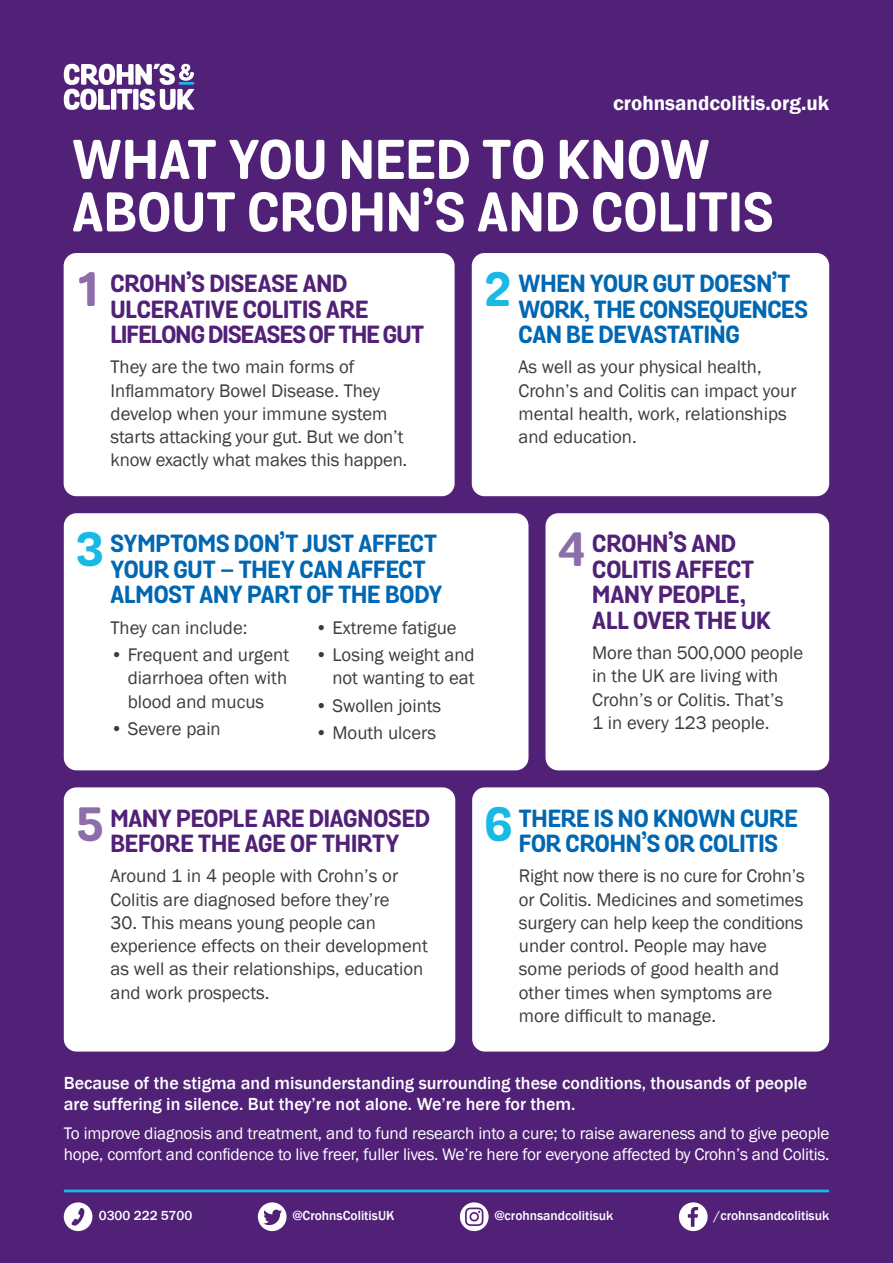
<style>
.page{position:relative;width:893px;height:1263px;background:#512178}
.page>*{position:absolute;margin:0;border:0;box-sizing:border-box;transform-origin:0 0}
.t1{font:700 54px/52.5px "Grota Sans Alt Rounded";letter-spacing:.01em;color:#fff}
.t2{font:700 46.5px "Grota Sans Alt Rounded";color:#8e6ea8}
.t3{font:700 46.5px "Grota Sans Alt Rounded";color:#18bae5}
.t4{font:700 24px/25.5px "Grota Sans Alt Rounded";letter-spacing:-.005em;color:#0067b2}
.t5{font:700 24px/25.5px "Grota Sans Alt Rounded";letter-spacing:-.005em;color:#512178}
.t6{font:600 21px "Franklin Gothic";color:#fff}
.t7{font:18.75px/23.2px "Franklin Gothic";color:#3c3c3b}
.t8{font:500 18px/21px "Franklin Gothic";color:#fff}
.t9{font:17.25px/21px "Franklin Gothic";letter-spacing:-.015em;color:#fff}
.t10{font:500 13.5px "Franklin Gothic";color:#fff}
</style>
<div class="page">
<div style="left:545px;top:513px;width:284px;height:257px;background:#fff;border-radius:13px"></div>
<div style="left:64px;top:787px;width:391px;height:264px;background:#fff;border-radius:13px"></div>
<div style="left:64px;top:253px;width:391px;height:243px;background:#fff;border-radius:13px"></div>
<hr style="left:64px;top:1189px;width:765px;height:3px;background:#18bae5">
<div style="left:258px;top:1202px;width:29px;height:29px;background:#fff;border-radius:50%"></div>
<svg style="left:263px;top:1209px;width:19px;height:16px"></svg>
<svg style="left:460px;top:1202px;width:29px;height:29px"></svg>
<svg style="left:465px;top:1207px;width:18px;height:19px"></svg>
<div style="left:679px;top:1202px;width:29px;height:29px;background:#fff;border-radius:50%"></div>
<svg style="left:688px;top:1207px;width:10px;height:20px"></svg>
<div style="left:64px;top:1202px;width:28px;height:29px;background:#fff;border-radius:50%"></div>
<svg style="left:71px;top:1208px;width:14px;height:18px"></svg>
<svg style="left:64px;top:64px;width:130px;height:46px"></svg>
<div style="left:472px;top:253px;width:357px;height:243px;background:#fff;border-radius:13px"></div>
<div style="left:64px;top:513px;width:464px;height:257px;background:#fff;border-radius:13px"></div>
<div style="left:472px;top:787px;width:357px;height:264px;background:#fff;border-radius:13px"></div>
<p class="t6" style="left:613px;top:90px;width:218px">crohnsandcolitis.org.uk</p>
<h1 class="t1" style="left:72px;top:137px;width:703px">WHAT YOU NEED TO KNOW<br>ABOUT CROHN’S AND COLITIS</h1>
<h2 class="t2" style="left:79px;top:261px;width:20px">1</h2>
<p class="t5" style="left:110px;top:272px;width:315px">CROHN’S DISEASE AND<br>ULCERATIVE COLITIS ARE<br>LIFELONG DISEASES OF THE GUT</p>
<p class="t7" style="left:111px;top:356px;width:298px">They are the two main forms of Inflammatory Bowel Disease. They develop when your immune system starts attacking your gut. But we don’t know exactly what makes this happen.</p>
<h2 class="t3" style="left:485px;top:261px;width:28px">2</h2>
<p class="t4" style="left:519px;top:272px;width:291px">WHEN YOUR GUT DOESN’T<br>WORK, THE CONSEQUENCES<br>CAN BE DEVASTATING</p>
<p class="t7" style="left:519px;top:356px;width:279px">As well as your physical health,<br>Crohn’s and Colitis can impact your mental health, work, relationships and education.</p>
<h2 class="t3" style="left:76px;top:521px;width:29px">3</h2>
<p class="t4" style="left:111px;top:533px;width:334px">SYMPTOMS DON’T JUST AFFECT<br>YOUR GUT – THEY CAN AFFECT<br>ALMOST ANY PART OF THE BODY</p>
<p class="t7" style="left:111px;top:616px;width:138px">They can include:</p>
<p class="t7" style="left:128px;top:644px;width:163px;text-align:justify;text-indent:-17px">• Frequent and urgent diarrhoea often with blood and mucus</p>
<p class="t7" style="left:111px;top:718px;width:112px">• Severe pain</p>
<p class="t7" style="left:315px;top:616px;width:143px">• Extreme fatigue</p>
<p class="t7" style="left:315px;top:644px;width:161px;text-align:right">• Losing weight and not wanting to eat</p>
<p class="t7" style="left:315px;top:694px;width:128px">• Swollen joints</p>
<p class="t7" style="left:315px;top:722px;width:122px">• Mouth ulcers</p>
<h2 class="t2" style="left:558px;top:521px;width:29px">4</h2>
<p class="t5" style="left:592px;top:533px;width:180px">CROHN’S AND<br>COLITIS AFFECT<br>MANY PEOPLE,<br>ALL OVER THE UK</p>
<p class="t7" style="left:592px;top:642px;width:212px">More than 500,000 people in the UK are living with<br>Crohn’s or Colitis. That’s<br>1 in every 123 people.</p>
<h2 class="t2" style="left:77px;top:795px;width:28px">5</h2>
<p class="t5" style="left:110px;top:807px;width:321px">MANY PEOPLE ARE DIAGNOSED<br>BEFORE THE AGE OF THIRTY</p>
<p class="t7" style="left:111px;top:865px;width:289px">Around 1 in 4 people with Crohn’s or<br>Colitis are diagnosed before they’re</p>
<p class="t7" style="left:111px;top:911px;width:319px">30. This means young people can experience effects on their development as well as their relationships, education and work prospects.</p>
<h2 class="t3" style="left:484px;top:795px;width:29px">6</h2>
<p class="t4" style="left:519px;top:807px;width:281px">THERE IS NO KNOWN CURE<br>FOR CROHN’S OR COLITIS</p>
<p class="t7" style="left:519px;top:865px;width:287px">Right now there is no cure for Crohn’s or Colitis. Medicines and sometimes surgery can help keep the conditions under control. People may have some periods of good health and other times when symptoms are more difficult to manage.</p>
<p class="t8" style="left:64px;top:1072px;width:745px">Because of the stigma and misunderstanding surrounding these conditions, thousands of people are suffering in silence. But they’re not alone. We’re here for them.</p>
<p class="t9" style="left:64px;top:1123px;width:767px">To improve diagnosis and treatment, and to fund research into a cure; to raise awareness and to give people hope, comfort and confidence to live freer, fuller lives. We’re here for everyone affected by Crohn’s and Colitis.</p>
<p class="t10" style="left:99px;top:1207px;width:95px">0300 222 5700</p>
<p class="t10" style="left:293px;top:1207px;width:103px">@CrohnsColitisUK</p>
<p class="t10" style="left:495px;top:1207px;width:120px">@crohnsandcolitisuk</p>
<p class="t10" style="left:714px;top:1207px;width:117px">/crohnsandcolitisuk</p>
</div>
